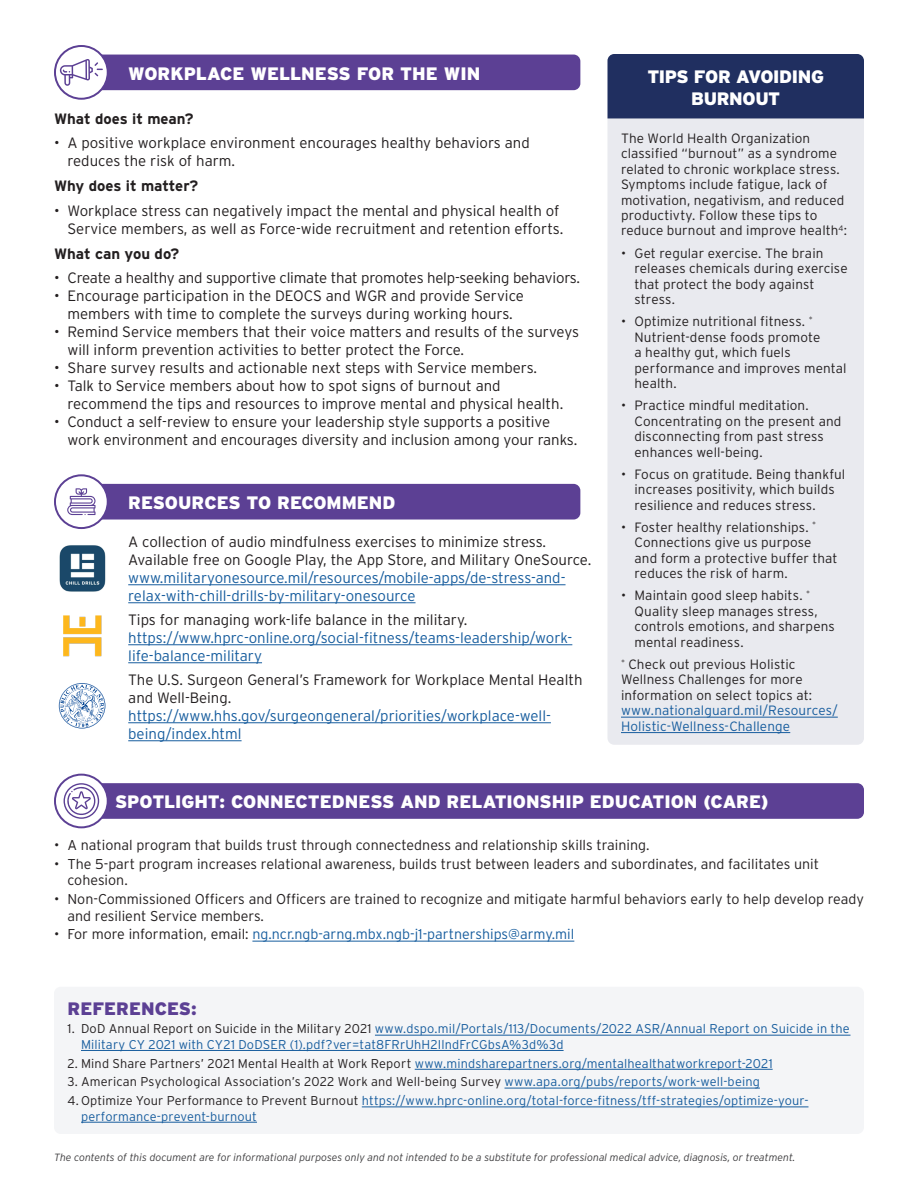
<style>
.page{position:relative;width:918px;height:1188px;background:#fff}
.page>*{position:absolute;margin:0;border:0;box-sizing:border-box;transform-origin:0 0}
.t1{font:900 18px "Interstate";color:#fff}
.t2{font:900 18px/21.6px "Interstate";letter-spacing:-.02em;color:#fff;text-align:center}
.t3{font:900 18px "Interstate";color:#5c4094}
.Body{font:300 15px/18px "Interstate";color:#231f20}
.Body-2{font:300 15px/18px "Interstate";color:#175d9e}
.Body-3{font:700 15px "Interstate";color:#231f20}
.t4{font:300 14.25px/16.5px "Interstate";color:#231f20}
.t5{font:300 14.25px "Interstate";color:#175d9e}
.Body-4{font:300 13.5px/15.5px "Interstate";letter-spacing:.01em;color:#231f20}
.t6{font:300 12.75px/15.3px "Interstate";letter-spacing:.01em;color:#175d9e}
.t7{font:300 12.75px "Interstate";letter-spacing:.01em;color:#231f20}
.Body-5{font:italic 300 10.5px "Interstate";color:#414042}
.s1{color:#175d9e}
.s2{color:#231f20}
</style>
<div class="page">
<div style="left:94px;top:55px;width:486px;height:35px;background:#5c4094;border-radius:7px"></div>
<svg style="left:55px;top:46px;width:53px;height:53px"></svg>
<div style="left:54px;top:45px;width:55px;height:55px;border:2px solid #5c4094;border-radius:50%"></div>
<svg style="left:60px;top:59px;width:43px;height:27px"></svg>
<div style="left:54px;top:987px;width:810px;height:147px;background:#f4f5f7;border-radius:7px"></div>
<hr style="left:375px;top:1035px;width:475px;height:1px;background:#175d9e">
<hr style="left:81px;top:1050px;width:483px;height:1px;background:#175d9e">
<hr style="left:415px;top:1069px;width:358px;height:1px;background:#175d9e">
<hr style="left:505px;top:1088px;width:255px;height:1px;background:#175d9e">
<hr style="left:362px;top:1107px;width:447px;height:1px;background:#175d9e">
<hr style="left:81px;top:1122px;width:176px;height:1px;background:#175d9e">
<svg style="left:55px;top:775px;width:53px;height:52px"></svg>
<div style="left:54px;top:774px;width:55px;height:54px;border:2px solid #5c4094;border-radius:50%"></div>
<svg style="left:64px;top:783px;width:800px;height:36px;background:#634999"></svg>
<hr style="left:252px;top:941px;width:322px;height:1px;background:#175d9e">
<div style="left:94px;top:484px;width:486px;height:36px;background:#5c4094;border-radius:7px"></div>
<div style="left:55px;top:475px;width:53px;height:53px;background:#fff;border-radius:50%"></div>
<div style="left:54px;top:474px;width:55px;height:55px;border:2px solid #5c4094;border-radius:50%"></div>
<svg style="left:67px;top:488px;width:29px;height:27px"></svg>
<img style="left:59px;top:545px;width:47px;height:47px">
<hr style="left:128px;top:585px;width:438px;height:1px;background:#175d9e">
<hr style="left:128px;top:603px;width:288px;height:1px;background:#175d9e">
<img style="left:63px;top:616px;width:39px;height:41px">
<hr style="left:128px;top:645px;width:444px;height:1px;background:#175d9e">
<hr style="left:128px;top:663px;width:134px;height:1px;background:#175d9e">
<svg style="left:59px;top:683px;width:46px;height:46px"></svg>
<hr style="left:128px;top:723px;width:423px;height:1px;background:#175d9e">
<hr style="left:128px;top:741px;width:114px;height:1px;background:#175d9e">
<div style="left:608px;top:118px;width:256px;height:627px;background:#e9eaef"></div>
<hr style="left:621px;top:717px;width:217px;height:1px;background:#175d9e">
<hr style="left:621px;top:732px;width:169px;height:1px;background:#175d9e">
<div style="left:608px;top:54px;width:256px;height:64px;background:#202f60"></div>
<h3 class="t1" style="left:128px;top:63px;width:354px">WORKPLACE WELLNESS FOR THE WIN</h3>
<p class="Body-3" style="left:54px;top:110px;width:141px">What does it mean?</p>
<p class="Body" style="left:68px;top:134px;width:464px;text-indent:-14px">• A positive workplace environment encourages healthy behaviors and reduces the risk of harm.</p>
<p class="Body-3" style="left:54px;top:178px;width:146px">Why does it matter?</p>
<p class="Body" style="left:54px;top:202px;width:511px;text-align:right">• Workplace stress can negatively impact the mental and physical health of<br>Service members, as well as Force-wide recruitment and retention efforts.</p>
<p class="Body-3" style="left:54px;top:245px;width:127px">What can you do?</p>
<p class="Body" style="left:54px;top:269px;width:528px">• Create a healthy and supportive climate that promotes help-seeking behaviors.</p>
<p class="Body" style="left:54px;top:287px;width:471px;text-align:center">• Encourage participation in the DEOCS and WGR and provide Service members with time to complete the surveys during working hours.</p>
<p class="Body" style="left:68px;top:323px;width:513px;text-indent:-14px">• Remind Service members that their voice matters and results of the surveys will inform prevention activities to better protect the Force.</p>
<p class="Body" style="left:54px;top:359px;width:485px">• Share survey results and actionable next steps with Service members.</p>
<p class="Body" style="left:68px;top:377px;width:497px;text-indent:-14px">• Talk to Service members about how to spot signs of burnout and recommend the tips and resources to improve mental and physical health.</p>
<p class="Body" style="left:68px;top:413px;width:511px;text-indent:-14px">• Conduct a self-review to ensure your leadership style supports a positive work environment and encourages diversity and inclusion among your ranks.</p>
<h3 class="t1" style="left:128px;top:492px;width:269px">RESOURCES TO RECOMMEND</h3>
<p class="Body" style="left:128px;top:532px;width:465px">A collection of audio mindfulness exercises to minimize stress.<br>Available free on Google Play, the App Store, and Military OneSource. <span class="s1">www.militaryonesource.mil/resources/mobile-apps/de-stress-and&shy;relax-with-chill-drills-by-military-onesource</span></p>
<p class="Body-2" style="left:128px;top:610px;width:446px"><span class="s2">Tips for managing work-life balance in the military. </span>https://www.hprc-online.org/social-fitness/teams-leadership/work&shy;life-balance-military</p>
<p class="Body-2" style="left:128px;top:670px;width:456px"><span class="s2">The U.S. Surgeon General’s Framework for Workplace Mental Health and Well-Being. </span>https://www.hhs.gov/surgeongeneral/priorities/workplace-well&shy;being/index.html</p>
<p class="t2" style="left:647px;top:66px;width:178px">TIPS FOR AVOIDING<br>BURNOUT</p>
<p class="Body-4" style="left:621px;top:130px;width:227px">The World Health Organization classified “burnout” as a syndrome related to chronic workplace stress.<br>Symptoms include fatigue, lack of motivation, negativism, and reduced productivty. Follow these tips to reduce burnout and improve health<sup>4</sup>:</p>
<p class="Body-4" style="left:634px;top:245px;width:215px;text-indent:-14px">• Get regular exercise. The brain releases chemicals during exercise that protect the body against stress.</p>
<p class="Body-4" style="left:634px;top:314px;width:214px;text-indent:-14px">• Optimize nutritional fitness. <sup>*<br></sup>Nutrient-dense foods promote<br>a healthy gut, which fuels performance and improves mental health.</p>
<p class="Body-4" style="left:634px;top:398px;width:209px;text-indent:-14px">• Practice mindful meditation.<br>Concentrating on the present and disconnecting from past stress enhances well-being.</p>
<p class="Body-4" style="left:634px;top:466px;width:212px;text-indent:-14px">• Focus on gratitude. Being thankful increases positivity, which builds resilience and reduces stress.</p>
<p class="Body-4" style="left:634px;top:519px;width:205px;text-indent:-14px">• Foster healthy relationships. <sup>*<br></sup>Connections give us purpose and form a protective buffer that reduces the risk of harm.</p>
<p class="Body-4" style="left:634px;top:588px;width:202px;text-indent:-14px">• Maintain good sleep habits. <sup>*<br></sup>Quality sleep manages stress, controls emotions, and sharpens mental readiness.</p>
<p class="Body-4" style="left:621px;top:656px;width:218px"><sup>*</sup> Check out previous Holistic<br>Wellness Challenges for more information on select topics at: <span class="s1">www.nationalguard.mil/Resources/<br>Holistic-Wellness-Challenge</span></p>
<h3 class="t1" style="left:115px;top:792px;width:655px">SPOTLIGHT: CONNECTEDNESS AND RELATIONSHIP EDUCATION (CARE)</h3>
<p class="t4" style="left:54px;top:837px;width:597px">• A national program that builds trust through connectedness and relationship skills training.</p>
<p class="t4" style="left:68px;top:856px;width:753px;text-indent:-14px">• The 5-part program increases relational awareness, builds trust between leaders and subordinates, and facilitates unit cohesion.</p>
<p class="t4" style="left:68px;top:891px;width:798px;text-indent:-14px">• Non-Commissioned Officers and Officers are trained to recognize and mitigate harmful behaviors early to help develop ready and resilient Service members.</p>
<p class="t5" style="left:54px;top:926px;width:522px"><span class="s2">• For more information, email:</span> ng.ncr.ngb-arng.mbx.ngb-j1-partnerships@army.mil</p>
<h2 class="t3" style="left:68px;top:998px;width:131px">REFERENCES:</h2>
<p class="t6" style="left:81px;top:1021px;width:770px;text-indent:-14px"><span class="s2">1. DoD Annual Report on Suicide in the Military 2021</span> www.dspo.mil/Portals/113/Documents/2022 ASR/Annual Report on Suicide in the<br>Military CY 2021 with CY21 DoDSER (1).pdf?ver=tat8FRrUhH2IlndFrCGbsA%3d%3d</p>
<p class="t6" style="left:68px;top:1055px;width:707px"><span class="s2">2. Mind Share Partners’ 2021 Mental Health at Work Report</span> www.mindsharepartners.org/mentalhealthatworkreport-2021</p>
<p class="t7" style="left:68px;top:1075px;width:694px">3. American Psychological Association’s 2022 Work and Well-being Survey <span class="s1">www.apa.org/pubs/reports/work-well-being</span></p>
<p class="t6" style="left:81px;top:1093px;width:729px;text-indent:-14px"><span class="s2">4. Optimize Your Performance to Prevent Burnout</span> https://www.hprc-online.org/total-force-fitness/tff-strategies/optimize-your&shy;performance-prevent-burnout</p>
<p class="Body-5" style="left:54px;top:1151px;width:743px">The contents of this document are for informational purposes only and not intended to be a substitute for professional medical advice, diagnosis, or treatment.</p>
</div>
